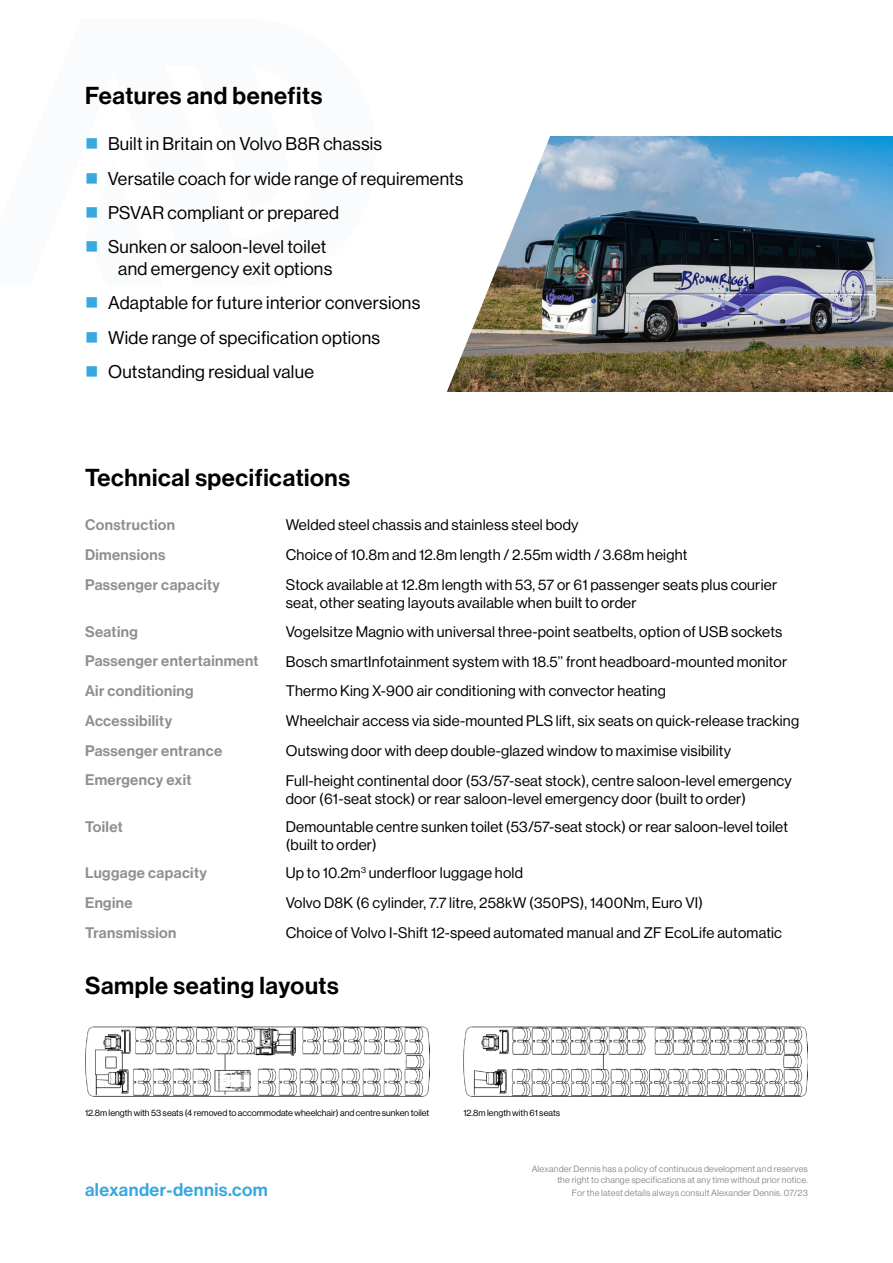
<style>
.page{position:relative;width:893px;height:1263px;background:#fff}
.page>*{position:absolute;margin:0;border:0;box-sizing:border-box;transform-origin:0 0}
.t1{font:24px "N Haas Grotesk DS Pro 65 Md";letter-spacing:.025em;color:#000}
.t2{font:18px/34.3px "N Haas Grotesk DS Pro 55 Rg";letter-spacing:.015em;color:#000}
.t3{font:18px "N Haas Grotesk DS Pro 65 Md";letter-spacing:.025em;color:#38a8e0}
.t4{font:15px/18px "N Haas Grotesk DS Pro 55 Rg";letter-spacing:.015em;color:#000}
.t5{font:15px "N Haas Grotesk DS Pro 65 Md";letter-spacing:.025em;color:#918f8e}
.t6{font:9px/10.8px "N Haas Grotesk DS Pro 55 Rg";letter-spacing:.015em;color:#918f8e;text-align:right}
.t7{font:9px "N Haas Grotesk DS Pro 55 Rg";color:#000}
</style>
<div class="page">
<img style="left:560px;top:136px;width:333px;height:255px">
<img style="left:446px;top:136px;width:114px;height:256px">
<img style="left:85px;top:1027px;width:344px;height:69px">
<img style="left:463px;top:1027px;width:345px;height:69px">
<h1 class="t1" style="left:85px;top:82px;width:239px">Features and benefits</h1>
<p class="t2" style="left:108px;top:127px;width:357px">Built in Britain on Volvo B8R chassis<br>Versatile coach for wide range of requirements PSVAR compliant or prepared<br>Sunken or saloon-level toilet</p>
<p class="t2" style="left:108px;top:252px;width:314px;text-indent:10px">and emergency exit options<br>Adaptable for future interior conversions Wide range of specification options Outstanding residual value</p>
<h1 class="t1" style="left:85px;top:464px;width:266px">Technical specifications</h1>
<p class="t5" style="left:85px;top:516px;width:91px">Construction</p>
<p class="t4" style="left:286px;top:516px;width:294px">Welded steel chassis and stainless steel body</p>
<p class="t5" style="left:85px;top:546px;width:82px">Dimensions</p>
<p class="t4" style="left:286px;top:546px;width:403px">Choice of 10.8m and 12.8m length / 2.55m width / 3.68m height</p>
<p class="t5" style="left:85px;top:576px;width:136px">Passenger capacity</p>
<p class="t4" style="left:286px;top:576px;width:493px">Stock available at 12.8m length with 53, 57 or 61 passenger seats plus courier seat, other seating layouts available when built to order</p>
<p class="t5" style="left:85px;top:623px;width:54px">Seating</p>
<p class="t4" style="left:286px;top:622px;width:498px">Vogelsitze Magnio with universal three-point seatbelts, option of USB sockets</p>
<p class="t5" style="left:85px;top:652px;width:175px">Passenger entertainment</p>
<p class="t4" style="left:286px;top:652px;width:503px">Bosch smartInfotainment system with 18.5’’ front headboard-mounted monitor</p>
<p class="t5" style="left:85px;top:682px;width:110px">Air conditioning</p>
<p class="t4" style="left:286px;top:682px;width:382px">Thermo King X-900 air conditioning with convector heating</p>
<p class="t5" style="left:85px;top:712px;width:89px">Accessibility</p>
<p class="t4" style="left:286px;top:712px;width:515px">Wheelchair access via side-mounted PLS lift, six seats on quick-release tracking</p>
<p class="t5" style="left:85px;top:742px;width:139px">Passenger entrance</p>
<p class="t4" style="left:286px;top:742px;width:447px">Outswing door with deep double-glazed window to maximise visibility</p>
<p class="t5" style="left:85px;top:771px;width:108px">Emergency exit</p>
<p class="t4" style="left:286px;top:771px;width:508px">Full-height continental door (53/57-seat stock), centre saloon-level emergency door (61-seat stock) or rear saloon-level emergency door (built to order)</p>
<p class="t5" style="left:85px;top:818px;width:39px">Toilet</p>
<p class="t4" style="left:286px;top:818px;width:504px">Demountable centre sunken toilet (53/57-seat stock) or rear saloon-level toilet (built to order)</p>
<p class="t5" style="left:85px;top:864px;width:123px">Luggage capacity</p>
<p class="t4" style="left:286px;top:864px;width:239px">Up to 10.2m<sup>3</sup> underfloor luggage hold</p>
<p class="t5" style="left:85px;top:894px;width:49px">Engine</p>
<p class="t4" style="left:286px;top:894px;width:419px">Volvo D8K (6 cylinder, 7.7 litre, 258kW (350PS), 1400Nm, Euro VI)</p>
<p class="t5" style="left:85px;top:924px;width:93px">Transmission</p>
<p class="t4" style="left:286px;top:924px;width:498px">Choice of Volvo I-Shift 12-speed automated manual and ZF EcoLife automatic</p>
<h1 class="t1" style="left:85px;top:972px;width:255px">Sample seating layouts</h1>
<p class="t7" style="left:85px;top:1107px;width:346px">12.8m length with 53 seats (4 removed to accommodate wheelchair) and centre sunken toilet</p>
<p class="t7" style="left:463px;top:1107px;width:98px">12.8m length with 61 seats</p>
<p class="t3" style="left:85px;top:1179px;width:184px">alexander-dennis.com</p>
<p class="t6" style="left:532px;top:1164px;width:278px">Alexander Dennis has a policy of continuous development and reserves the right to change specifications at any time without prior notice.</p>
<p class="t6" style="left:572px;top:1187px;width:238px">For the latest details always consult Alexander Dennis. 07/23</p>
</div>
